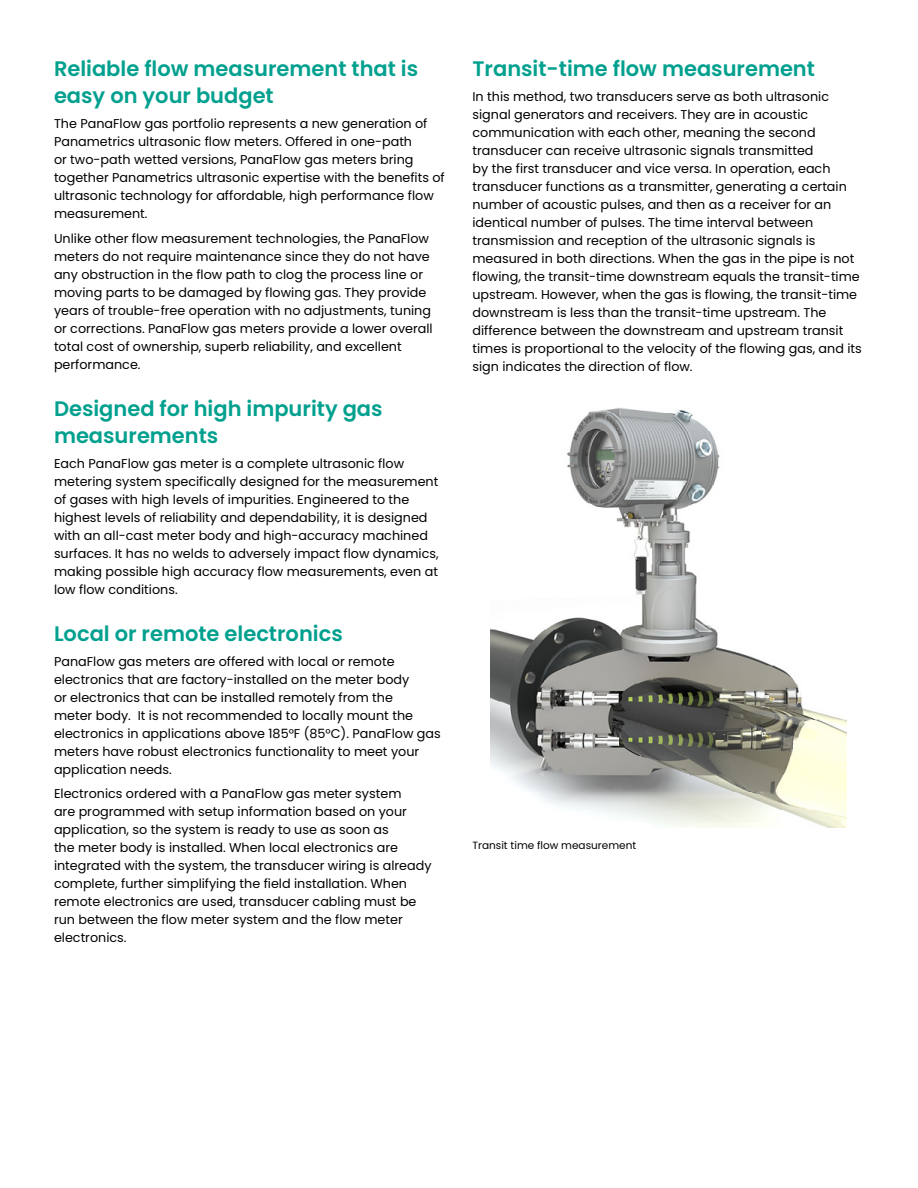
<style>
.page{position:relative;width:918px;height:1188px;background:#fff}
.page>*{position:absolute;margin:0;border:0;box-sizing:border-box;transform-origin:0 0}
.t1{font:600 21px/27px "Poppins";color:#00a08e}
.t2{font:12.75px/18px "Poppins";color:#000}
.t3{font:10.5px "Poppins";color:#000}
</style>
<div class="page">
<img style="left:490px;top:407px;width:356px;height:421px">
<h1 class="t1" style="left:54px;top:55px;width:366px">Reliable flow measurement that is easy on your budget</h1>
<p class="t2" style="left:54px;top:114px;width:392px">The PanaFlow gas portfolio represents a new generation of Panametrics ultrasonic flow meters. Offered in one-path<br>or two-path wetted versions, PanaFlow gas meters bring together Panametrics ultrasonic expertise with the benefits of ultrasonic technology for affordable, high performance flow measurement.</p>
<p class="t2" style="left:54px;top:229px;width:380px">Unlike other flow measurement technologies, the PanaFlow meters do not require maintenance since they do not have any obstruction in the flow path to clog the process line or moving parts to be damaged by flowing gas. They provide years of trouble-free operation with no adjustments, tuning or corrections. PanaFlow gas meters provide a lower overall total cost of ownership, superb reliability, and excellent performance.</p>
<h1 class="t1" style="left:54px;top:395px;width:330px">Designed for high impurity gas measurements</h1>
<p class="t2" style="left:54px;top:454px;width:386px">Each PanaFlow gas meter is a complete ultrasonic flow metering system specifically designed for the measurement of gases with high levels of impurities. Engineered to the highest levels of reliability and dependability, it is designed with an all-cast meter body and high-accuracy machined surfaces. It has no welds to adversely impact flow dynamics, making possible high accuracy flow measurements, even at low flow conditions.</p>
<h1 class="t1" style="left:54px;top:620px;width:290px">Local or remote electronics</h1>
<p class="t2" style="left:54px;top:652px;width:388px">PanaFlow gas meters are offered with local or remote electronics that are factory-installed on the meter body<br>or electronics that can be installed remotely from the<br>meter body. It is not recommended to locally mount the electronics in applications above 185°F (85°C). PanaFlow gas meters have robust electronics functionality to meet your application needs.</p>
<p class="t2" style="left:54px;top:785px;width:379px">Electronics ordered with a PanaFlow gas meter system<br>are programmed with setup information based on your application, so the system is ready to use as soon as<br>the meter body is installed. When local electronics are integrated with the system, the transducer wiring is already complete, further simplifying the field installation. When remote electronics are used, transducer cabling must be run between the flow meter system and the flow meter electronics.</p>
<h1 class="t1" style="left:472px;top:55px;width:344px">Transit-time flow measurement</h1>
<p class="t2" style="left:472px;top:87px;width:391px">In this method, two transducers serve as both ultrasonic signal generators and receivers. They are in acoustic communication with each other, meaning the second transducer can receive ultrasonic signals transmitted<br>by the first transducer and vice versa. In operation, each transducer functions as a transmitter, generating a certain number of acoustic pulses, and then as a receiver for an identical number of pulses. The time interval between transmission and reception of the ultrasonic signals is measured in both directions. When the gas in the pipe is not flowing, the transit-time downstream equals the transit-time upstream. However, when the gas is flowing, the transit-time downstream is less than the transit-time upstream. The difference between the downstream and upstream transit times is proportional to the velocity of the flowing gas, and its sign indicates the direction of flow.</p>
<p class="t3" style="left:472px;top:839px;width:165px">Transit time flow measurement</p>
</div>
